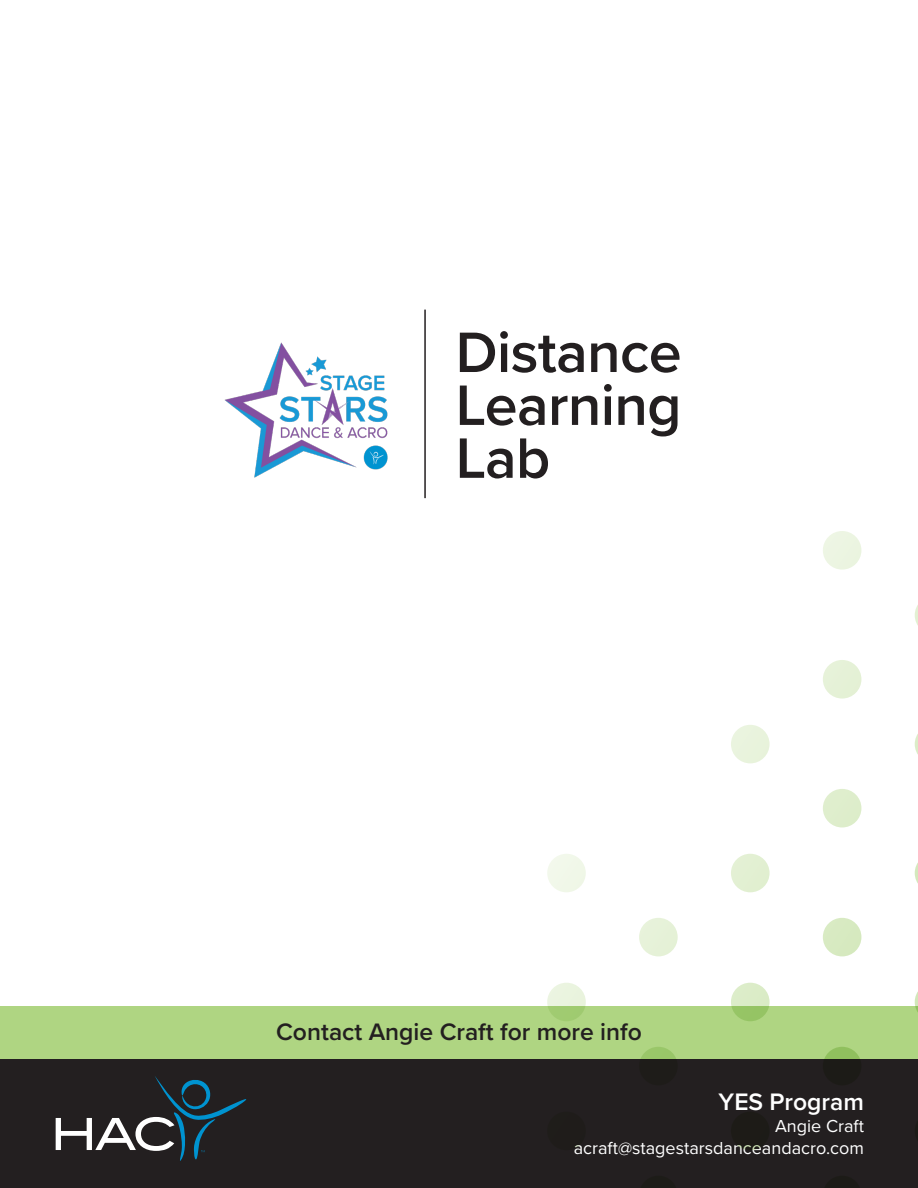
<style>
.page{position:relative;width:918px;height:1188px;background:#fff}
.page>*{position:absolute;margin:0;border:0;box-sizing:border-box;transform-origin:0 0}
.t1{font:600 58.95px/52.9px "Proxima Nova";letter-spacing:-.01em;color:#231f20;text-align:justify}
.t2{font:600 24.75px "Proxima Nova";color:#231f20}
.t3{font:600 24.75px "Proxima Nova";color:#fff}
.t4{font:18px "Proxima Nova";color:#fff}
</style>
<div class="page">
<div style="left:0;top:1058px;width:918px;height:130px;background:#231f20"></div>
<svg style="left:56px;top:1076px;width:191px;height:85px"></svg>
<img style="left:224px;top:342px;width:164px;height:136px">
<hr style="left:424px;top:310px;width:2px;height:188px;background:#231f20">
<div style="left:0;top:1006px;width:918px;height:52px;background:#afd582"></div>
<svg style="left:547px;top:531px;width:371px;height:528px"></svg>
<p class="t1" style="left:456px;top:324px;width:227px">Distance Learning Lab</p>
<p class="t2" style="left:276px;top:1014px;width:367px">Contact Angie Craft for more info</p>
<p class="t3" style="left:719px;top:1084px;width:147px">YES Program</p>
<p class="t4" style="left:775px;top:1113px;width:90px">Angie Craft</p>
<p class="t4" style="left:574px;top:1134px;width:292px">acraft@stagestarsdanceandacro.com</p>
</div>
